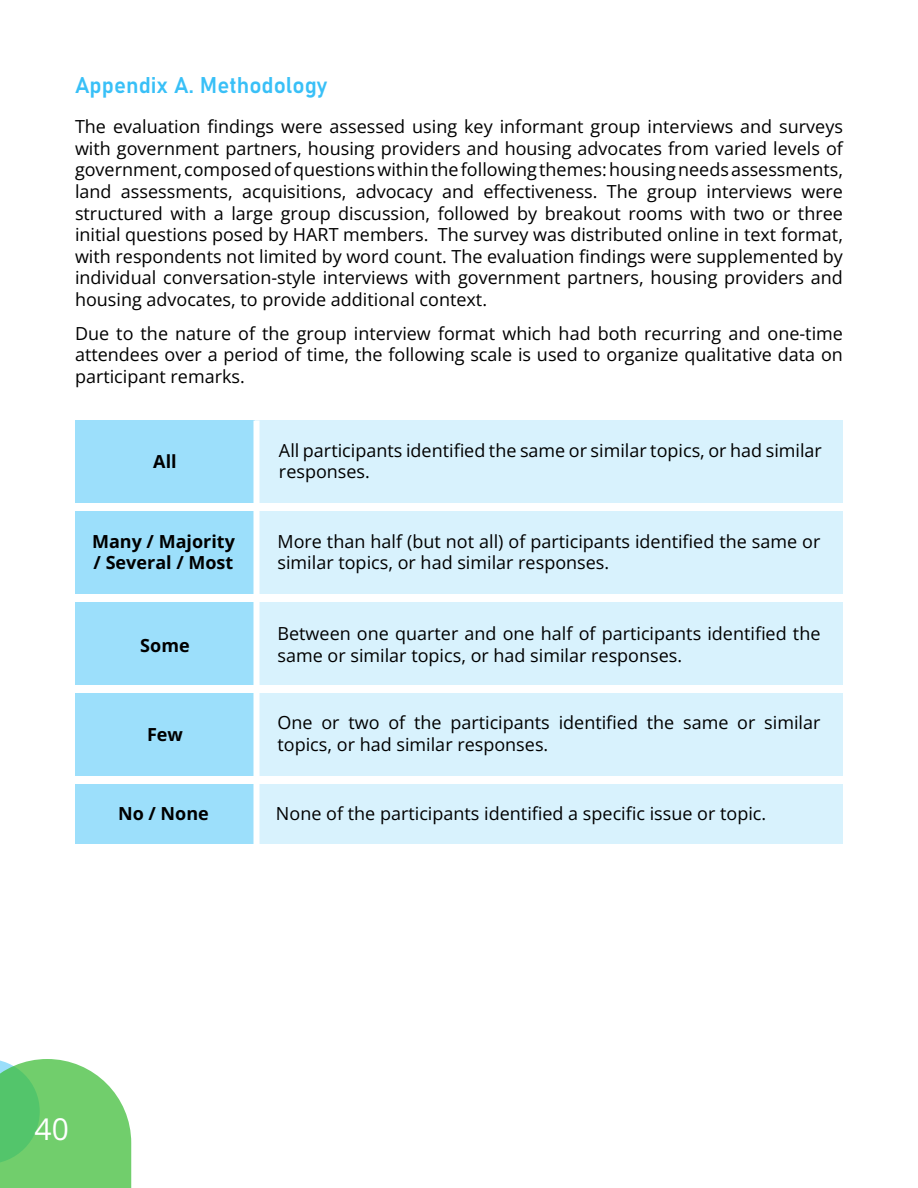
<style>
.page{position:relative;width:918px;height:1188px;background:#fff}
.page>*{position:absolute;margin:0;border:0;box-sizing:border-box;transform-origin:0 0}
.t1{font:30px "Open Sans";color:#fff}
.t2{font:22.5px "Bahnschrift";color:#39c0f7}
.t3{font:18px/21.6px "Open Sans";color:#000}
.t4{font:700 18px/21.6px "Open Sans";color:#000}
</style>
<div class="page">
<div style="left:75px;top:784px;width:180px;height:60px;background:#9cdffb"></div>
<div style="left:255px;top:784px;width:588px;height:60px;background:#d8f2fd"></div>
<div style="left:75px;top:693px;width:180px;height:83px;background:#9cdffb"></div>
<div style="left:255px;top:693px;width:588px;height:83px;background:#d8f2fd"></div>
<div style="left:75px;top:602px;width:180px;height:83px;background:#9cdffb"></div>
<div style="left:255px;top:602px;width:588px;height:83px;background:#d8f2fd"></div>
<div style="left:255px;top:512px;width:588px;height:82px;background:#d8f2fd"></div>
<div style="left:75px;top:512px;width:180px;height:82px;background:#9cdffb"></div>
<div style="left:75px;top:421px;width:180px;height:82px;background:#9cdffb"></div>
<div style="left:255px;top:421px;width:588px;height:82px;background:#d8f2fd"></div>
<div style="left:254px;top:421px;width:6px;height:423px;background:#fff"></div>
<svg style="left:0;top:1059px;width:131px;height:129px;background:#79d17a"></svg>
<p class="t2" style="left:75px;top:68px;width:254px">Appendix A. Methodology</p>
<p class="t3" style="left:75px;top:115px;width:770px;text-align:justify">The evaluation findings were assessed using key informant group interviews and surveys with government partners, housing providers and housing advocates from varied levels of government, composed of questions within the following themes: housing needs assessments, land assessments, acquisitions, advocacy and effectiveness. The group interviews were structured with a large group discussion, followed by breakout rooms with two or three initial questions posed by HART members. The survey was distributed online in text format, with respondents not limited by word count. The evaluation findings were supplemented by individual conversation-style interviews with government partners, housing providers and housing advocates, to provide additional context.</p>
<p class="t3" style="left:75px;top:322px;width:770px;text-align:justify">Due to the nature of the group interview format which had both recurring and one-time attendees over a period of time, the following scale is used to organize qualitative data on participant remarks.</p>
<p class="t4" style="left:153px;top:450px;width:25px">All</p>
<p class="t3" style="left:279px;top:439px;width:544px">All participants identified the same or similar topics, or had similar responses.</p>
<p class="t4" style="left:92px;top:530px;width:144px">Many / Majority / Several / Most</p>
<p class="t3" style="left:278px;top:530px;width:545px">More than half (but not all) of participants identified the same or similar topics, or had similar responses.</p>
<p class="t4" style="left:140px;top:634px;width:51px">Some</p>
<p class="t4" style="left:147px;top:723px;width:37px">Few</p>
<p class="t3" style="left:277px;top:622px;width:544px">Between one quarter and one half of participants identified the same or similar topics, or had similar responses.</p>
<p class="t3" style="left:278px;top:712px;width:544px">One or two of the participants identified the same or similar topics, or had similar responses.</p>
<p class="t4" style="left:118px;top:803px;width:92px">No / None</p>
<p class="t3" style="left:276px;top:803px;width:492px">None of the participants identified a specific issue or topic.</p>
<h1 class="t1" style="left:35px;top:1109px;width:36px">40</h1>
</div>
